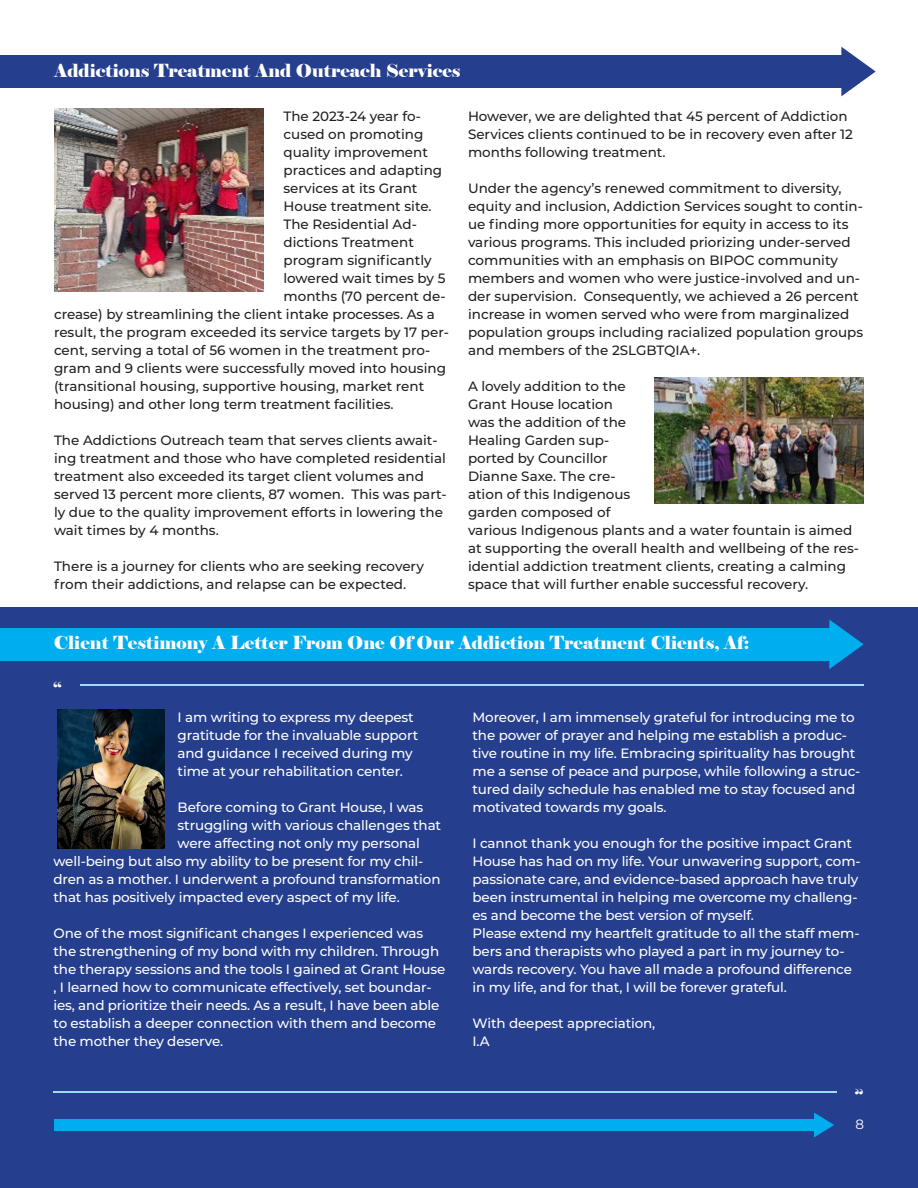
<style>
.page{position:relative;width:918px;height:1188px;background:#fff}
.page>*{position:absolute;margin:0;border:0;box-sizing:border-box;transform-origin:0 0}
.Heading_White{font:18px "Elephant";color:#fff}
.Heading_Blue{font:18px "Elephant";color:#fff}
.Body_Copy{font:500 13.5px/18px "Montserrat";color:#231f20}
.Body_Copy_White{font:500 13.5px/18px "Montserrat";letter-spacing:-.01em;color:#fff}
.t1{font:13.5px "Montserrat";color:#fff}
</style>
<div class="page">
<svg style="left:841px;top:47px;width:35px;height:49px"></svg>
<div style="left:0;top:55px;width:845px;height:33px;background:#253f8e"></div>
<img style="left:54px;top:108px;width:209px;height:184px">
<img style="left:655px;top:377px;width:209px;height:126px">
<div style="left:0;top:608px;width:918px;height:580px;background:#253f8e"></div>
<svg style="left:829px;top:620px;width:35px;height:49px"></svg>
<div style="left:0;top:628px;width:833px;height:33px;background:#00aeef"></div>
<img style="left:57px;top:709px;width:107px;height:140px">
<hr style="left:80px;top:685px;width:784px;height:1px;background:#9fdaf7">
<hr style="left:53px;top:1092px;width:784px;height:1px;background:#9fdaf7">
<div style="left:54px;top:1119px;width:764px;height:12px;background:#00aeef"></div>
<svg style="left:814px;top:1113px;width:20px;height:24px"></svg>
<p class="Heading_White" style="left:54px;top:60px;width:408px">Addictions Treatment And Outreach Services</p>
<p class="Body_Copy" style="left:284px;top:107px;width:139px">The 2023-24 year fo-</p>
<p class="Body_Copy" style="left:284px;top:125px;width:142px">cused on promoting</p>
<p class="Body_Copy" style="left:284px;top:143px;width:146px">quality improvement</p>
<p class="Body_Copy" style="left:284px;top:161px;width:160px">practices and adapting</p>
<p class="Body_Copy" style="left:284px;top:179px;width:136px">services at its Grant</p>
<p class="Body_Copy" style="left:284px;top:197px;width:150px">House treatment site.</p>
<p class="Body_Copy" style="left:284px;top:215px;width:135px">The Residential Ad-</p>
<p class="Body_Copy" style="left:284px;top:233px;width:132px">dictions Treatment</p>
<p class="Body_Copy" style="left:284px;top:251px;width:150px">program significantly</p>
<p class="Body_Copy" style="left:284px;top:269px;width:164px">lowered wait times by 5</p>
<p class="Body_Copy" style="left:284px;top:287px;width:164px">months (70 percent de-</p>
<p class="Body_Copy" style="left:54px;top:305px;width:383px">crease) by streamlining the client intake processes. As a</p>
<p class="Body_Copy" style="left:54px;top:323px;width:397px">result, the program exceeded its service targets by 17 per-</p>
<p class="Body_Copy" style="left:54px;top:341px;width:378px">cent, serving a total of 56 women in the treatment pro-</p>
<p class="Body_Copy" style="left:54px;top:359px;width:394px">gram and 9 clients were successfully moved into housing</p>
<p class="Body_Copy" style="left:54px;top:377px;width:372px">(transitional housing, supportive housing, market rent</p>
<p class="Body_Copy" style="left:54px;top:395px;width:341px">housing) and other long term treatment facilities.</p>
<p class="Body_Copy" style="left:54px;top:431px;width:394px">The Addictions Outreach team that serves clients await&shy;ing treatment and those who have completed residential treatment also exceeded its target client volumes and served 13 percent more clients, 87 women. This was part&shy;ly due to the quality improvement efforts in lowering the wait times by 4 months.</p>
<p class="Body_Copy" style="left:54px;top:557px;width:371px">There is a journey for clients who are seeking recovery from their addictions, and relapse can be expected.</p>
<p class="Body_Copy" style="left:468px;top:107px;width:386px">However, we are delighted that 45 percent of Addiction<br>Services clients continued to be in recovery even after 12 months following treatment.</p>
<p class="Body_Copy" style="left:468px;top:179px;width:397px">Under the agency’s renewed commitment to diversity, equity and inclusion, Addiction Services sought to contin&shy;ue finding more opportunities for equity in access to its various programs. This included priorizing under-served communities with an emphasis on BIPOC community members and women who were justice-involved and un&shy;der supervision. Consequently, we achieved a 26 percent increase in women served who were from marginalized population groups including racialized population groups and members of the 2SLGBTQIA+.</p>
<p class="Body_Copy" style="left:468px;top:377px;width:393px">A lovely addition to the<br>Grant House location<br>was the addition of the<br>Healing Garden sup-<br>ported by Councillor<br>Dianne Saxe. The cre-<br>ation of this Indigenous<br>garden composed of<br>various Indigenous plants and a water fountain is aimed at supporting the overall health and wellbeing of the res&shy;idential addiction treatment clients, creating a calming space that will further enable successful recovery.</p>
<p class="Heading_White" style="left:54px;top:631px;width:697px">Client Testimony A Letter From One Of Our Addiction Treatment Clients, Af:</p>
<p class="Heading_Blue" style="left:53px;top:677px;width:10px">“</p>
<p class="Body_Copy_White" style="left:178px;top:708px;width:242px">I am writing to express my deepest gratitude for the invaluable support and guidance I received during my time at your rehabilitation center.</p>
<p class="Body_Copy_White" style="left:178px;top:798px;width:247px">Before coming to Grant House, I was</p>
<p class="Body_Copy_White" style="left:178px;top:816px;width:265px">struggling with various challenges that</p>
<p class="Body_Copy_White" style="left:178px;top:834px;width:244px">were affecting not only my personal</p>
<p class="Body_Copy_White" style="left:53px;top:852px;width:371px">well-being but also my ability to be present for my chil-</p>
<p class="Body_Copy_White" style="left:53px;top:870px;width:389px">dren as a mother. I underwent a profound transformation</p>
<p class="Body_Copy_White" style="left:53px;top:888px;width:348px">that has positively impacted every aspect of my life.</p>
<p class="Body_Copy_White" style="left:53px;top:924px;width:394px">One of the most significant changes I experienced was the strengthening of my bond with my children. Through the therapy sessions and the tools I gained at Grant House , I learned how to communicate effectively, set boundar&shy;ies, and prioritize their needs. As a result, I have been able to establish a deeper connection with them and become the mother they deserve.</p>
<p class="Body_Copy_White" style="left:473px;top:708px;width:389px">Moreover, I am immensely grateful for introducing me to the power of prayer and helping me establish a produc&shy;tive routine in my life. Embracing spirituality has brought me a sense of peace and purpose, while following a struc&shy;tured daily schedule has enabled me to stay focused and motivated towards my goals.</p>
<p class="Body_Copy_White" style="left:473px;top:834px;width:390px">I cannot thank you enough for the positive impact Grant House has had on my life. Your unwavering support, com&shy;passionate care, and evidence-based approach have truly been instrumental in helping me overcome my challeng&shy;es and become the best version of myself.</p>
<p class="Body_Copy_White" style="left:473px;top:924px;width:388px">Please extend my heartfelt gratitude to all the staff mem&shy;bers and therapists who played a part in my journey to&shy;wards recovery. You have all made a profound difference in my life, and for that, I will be forever grateful.</p>
<p class="Body_Copy_White" style="left:473px;top:1014px;width:184px">With deepest appreciation,</p>
<p class="Body_Copy_White" style="left:473px;top:1032px;width:19px">I.A</p>
<p class="t1" style="left:855px;top:1115px;width:10px">8</p>
</div>
